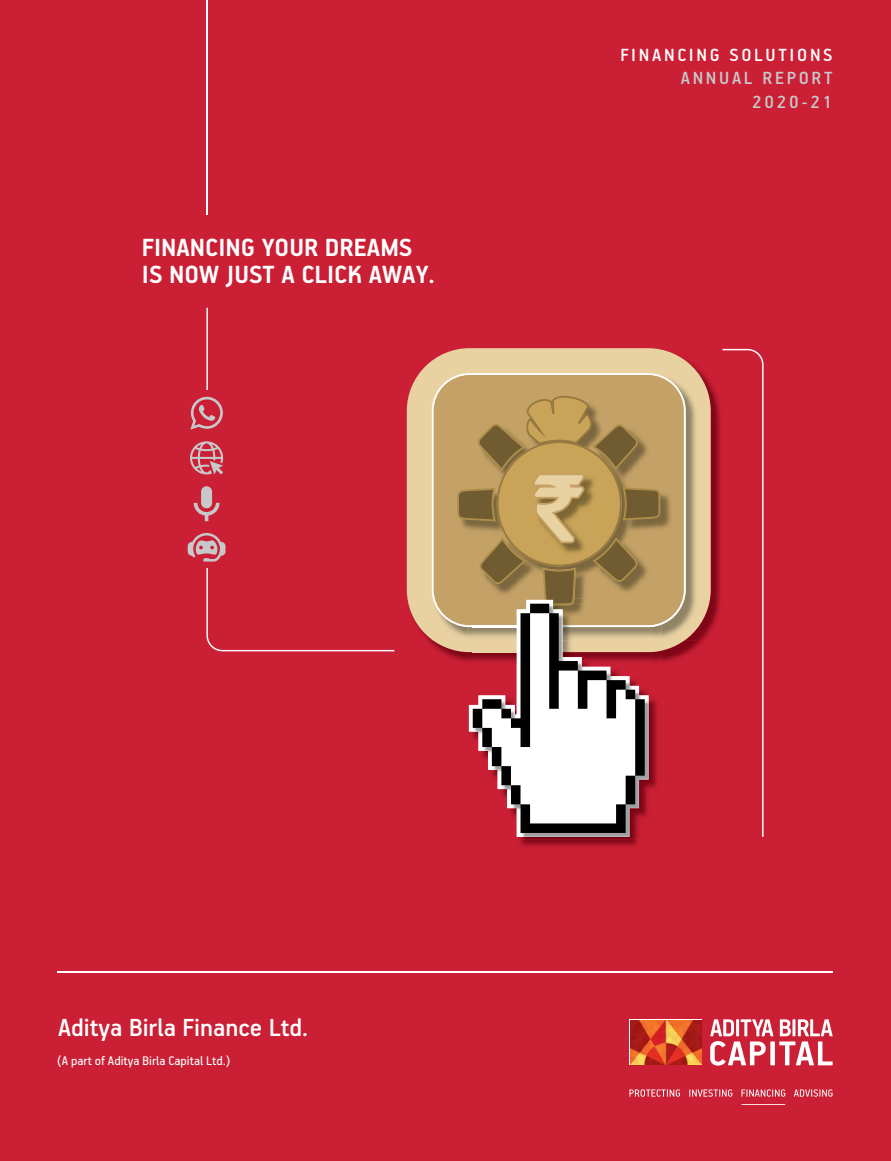
<style>
.page{position:relative;width:891px;height:1161px;background:#ca1f34}
.page>*{position:absolute;margin:0;border:0;box-sizing:border-box;transform-origin:0 0}
.t1{font:700 27.9px/27.9px "PF Handbook Pro";color:#fff}
.t2{font:500 27.75px "PF Handbook Pro";color:#fff}
.t3{font:500 19.8px/23.7px "PF Handbook Pro";letter-spacing:.135em;color:#c7c8ca;text-align:right}
.t4{font:500 19.8px "PF Handbook Pro";letter-spacing:.135em;color:#fff}
.t5{font:13.95px "PF Handbook Pro";color:#fff}
</style>
<div class="page">
<img style="left:441px;top:348px;width:283px;height:314px">
<svg style="left:407px;top:348px;width:304px;height:304px;background:#e0b08d"></svg>
<img style="left:432px;top:373px;width:267px;height:268px">
<svg style="left:432px;top:373px;width:254px;height:254px;background:#caab78"></svg>
<img style="left:660px;top:396px;width:14px;height:223px">
<svg style="left:668px;top:614px;width:6px;height:5px"></svg>
<hr style="left:58px;top:971px;width:775px;height:1px;background:#fff">
<svg style="left:629px;top:1089px;width:51px;height:8px"></svg>
<svg style="left:689px;top:1089px;width:43px;height:8px"></svg>
<svg style="left:741px;top:1089px;width:44px;height:8px"></svg>
<svg style="left:794px;top:1089px;width:39px;height:8px"></svg>
<svg style="left:710px;top:1019px;width:63px;height:47px"></svg>
<div style="left:770px;top:1041px;width:5px;height:24px;background:#fff"></div>
<svg style="left:779px;top:1019px;width:54px;height:46px"></svg>
<svg style="left:629px;top:1019px;width:73px;height:46px"></svg>
<img style="left:630px;top:1020px;width:71px;height:45px">
<hr style="left:741px;top:1104px;width:44px;height:1px;background:#fff">
<svg style="left:722px;top:349px;width:42px;height:488px"></svg>
<img style="left:520px;top:599px;width:141px;height:247px">
<svg style="left:457px;top:396px;width:203px;height:437px;background:#b68f72"></svg>
<hr style="left:206px;top:0;width:2px;height:215px;background:#fff">
<svg style="left:206px;top:308px;width:188px;height:343px"></svg>
<div style="left:178px;top:390px;width:57px;height:178px;background:#ca1f34"></div>
<svg style="left:190px;top:441px;width:33px;height:33px"></svg>
<svg style="left:188px;top:533px;width:38px;height:29px"></svg>
<svg style="left:190px;top:397px;width:33px;height:33px"></svg>
<svg style="left:194px;top:486px;width:26px;height:35px"></svg>
<p class="t1" style="left:142px;top:232px;width:295px">FINANCING YOUR DREAMS<br>IS NOW JUST A CLICK AWAY.</p>
<p class="t4" style="left:620px;top:42px;width:214px">FINANCING SOLUTIONS</p>
<p class="t3" style="left:681px;top:66px;width:153px">ANNUAL REPORT<br>2020-21</p>
<p class="t2" style="left:58px;top:1011px;width:252px">Aditya Birla Finance Ltd.</p>
<p class="t5" style="left:57px;top:1053px;width:175px">(A part of Aditya Birla Capital Ltd.)</p>
</div>
